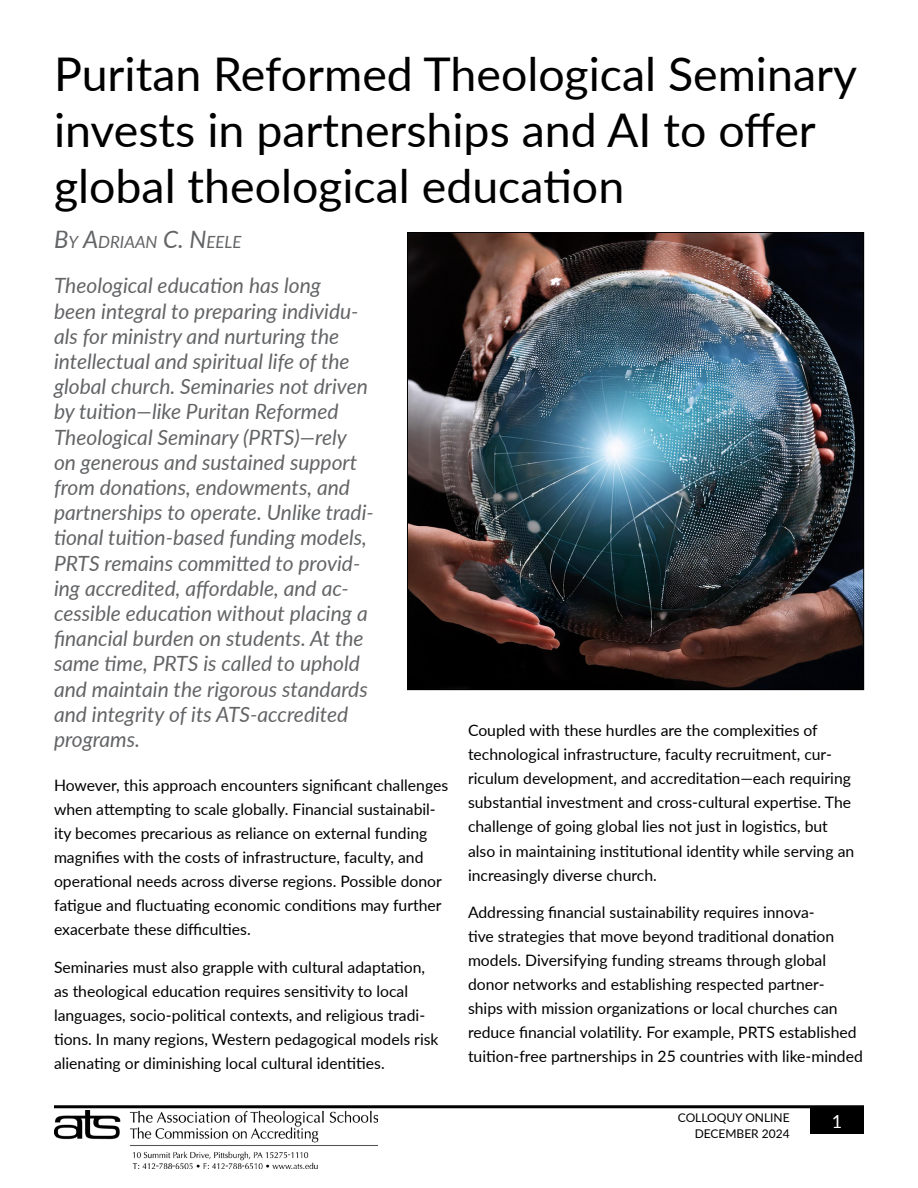
<style>
.page{position:relative;width:918px;height:1188px;background:#fff}
.page>*{position:absolute;margin:0;border:0;box-sizing:border-box;transform-origin:0 0}
.t1{font:46.5px/55.8px "Lato";color:#000}
.t2{font:italic 21px/25.2px "Lato";color:#636466}
.t3{font:18px "Lato";color:#fff}
.t4{font:italic 16.8px "Lato";color:#636466}
.t5{font:15.75px/24px "Lato";color:#000}
.t6{font:12px/16.5px "Lato";color:#000;text-align:right}
.s1{font-size:24px}
</style>
<div class="page">
<div style="left:810px;top:1107px;width:54px;height:27px;background:#000"></div>
<hr style="left:54px;top:1105px;width:810px;height:3px;background:#000">
<img style="left:54px;top:1110px;width:324px;height:59px">
<img style="left:409px;top:234px;width:453px;height:454px">
<h1 class="t1" style="left:54px;top:45px;width:805px">Puritan Reformed Theological Seminary invests in partnerships and AI to offer global theological education</h1>
<p class="t4" style="left:54px;top:230px;width:189px"><span class="s1">B</span>Y <span class="s1">A</span>DRIAAN <span class="s1">C. N</span>EELE</p>
<p class="t2" style="left:54px;top:272px;width:321px">Theological education has long<br>been integral to preparing individu&shy;als for ministry and nurturing the intellectual and spiritual life of the global church. Seminaries not driven by tuition—like Puritan Reformed Theological Seminary (PRTS)—rely on generous and sustained support from donations, endowments, and partnerships to operate. Unlike tradi&shy;tional tuition-based funding models, PRTS remains committed to provid&shy;ing accredited, affordable, and ac&shy;cessible education without placing a financial burden on students. At the same time, PRTS is called to uphold and maintain the rigorous standards and integrity of its ATS-accredited programs.</p>
<p class="t5" style="left:54px;top:773px;width:396px">However, this approach encounters significant challenges when attempting to scale globally. Financial sustainabil&shy;ity becomes precarious as reliance on external funding magnifies with the costs of infrastructure, faculty, and operational needs across diverse regions. Possible donor fatigue and fluctuating economic conditions may further exacerbate these difficulties.</p>
<p class="t5" style="left:54px;top:954px;width:386px">Seminaries must also grapple with cultural adaptation, as theological education requires sensitivity to local languages, socio-political contexts, and religious tradi&shy;tions. In many regions, Western pedagogical models risk alienating or diminishing local cultural identities.</p>
<p class="t5" style="left:468px;top:718px;width:388px">Coupled with these hurdles are the complexities of technological infrastructure, faculty recruitment, cur&shy;riculum development, and accreditation—each requiring substantial investment and cross-cultural expertise. The challenge of going global lies not just in logistics, but also in maintaining institutional identity while serving an increasingly diverse church.</p>
<p class="t5" style="left:468px;top:900px;width:396px">Addressing financial sustainability requires innova-<br>tive strategies that move beyond traditional donation models. Diversifying funding streams through global donor networks and establishing respected partner&shy;ships with mission organizations or local churches can reduce financial volatility. For example, PRTS established tuition-free partnerships in 25 countries with like-minded</p>
<p class="t6" style="left:678px;top:1108px;width:113px">COLLOQUY ONLINE<br>DECEMBER 2024</p>
<p class="t3" style="left:832px;top:1108px;width:12px">1</p>
</div>
